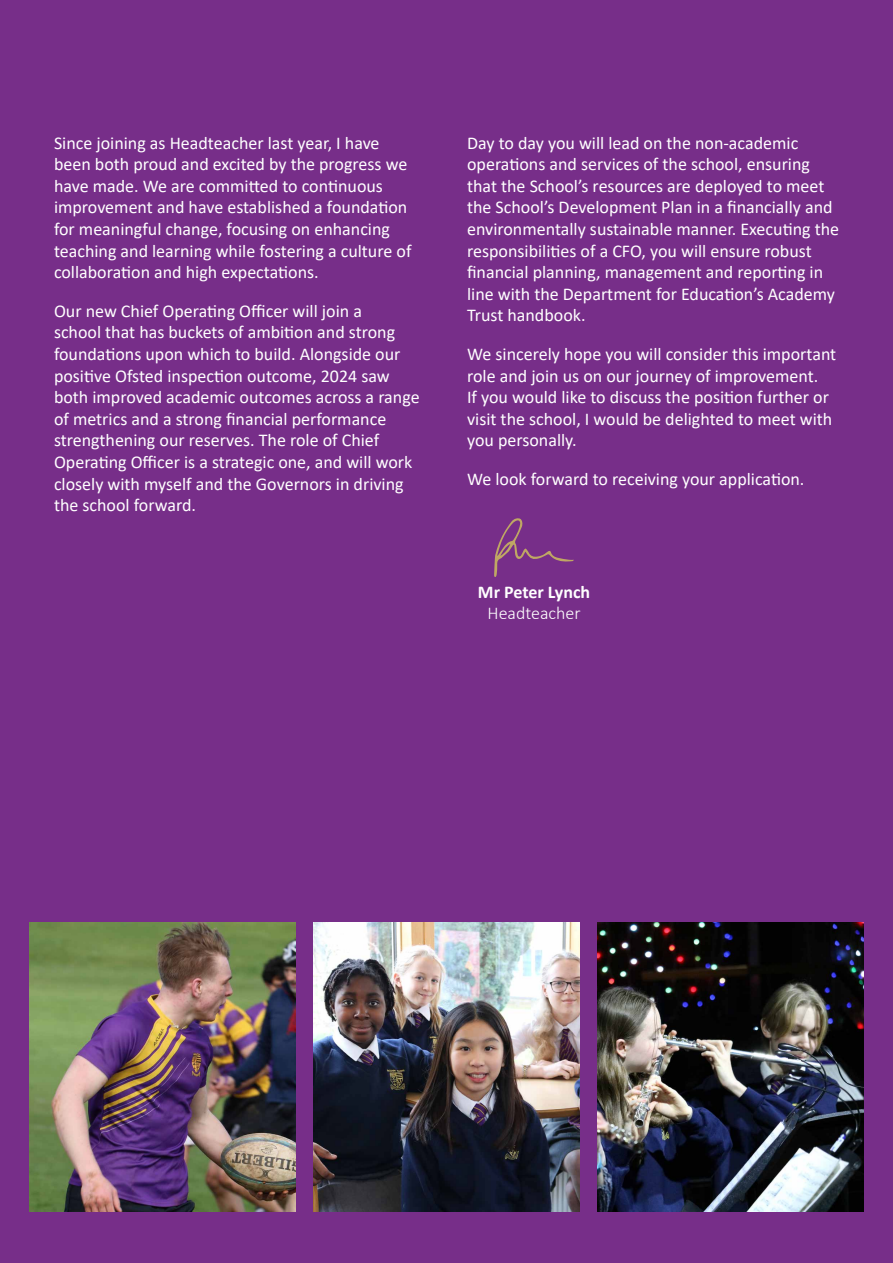
<style>
.page{position:relative;width:893px;height:1263px;background:#772e89}
.page>*{position:absolute;margin:0;border:0;box-sizing:border-box;transform-origin:0 0}
.Paragraph{font:18px/21.6px "Calibri";color:#fff}
.t1{font:700 18px "Calibri";color:#fff}
.t2{font:300 18px "Calibri";color:#fff}
</style>
<div class="page">
<img style="left:30px;top:923px;width:266px;height:289px">
<img style="left:314px;top:923px;width:265px;height:289px">
<img style="left:597px;top:923px;width:266px;height:289px">
<svg style="left:494px;top:518px;width:80px;height:59px"></svg>
<p class="Paragraph" style="left:54px;top:131px;width:359px">Since joining as Headteacher last year, I have been both proud and excited by the progress we have made. We are committed to continuous improvement and have established a foundation for meaningful change, focusing on enhancing teaching and learning while fostering a culture of collaboration and high expectations.</p>
<p class="Paragraph" style="left:54px;top:299px;width:367px">Our new Chief Operating Officer will join a<br>school that has buckets of ambition and strong foundations upon which to build. Alongside our positive Ofsted inspection outcome, 2024 saw both improved academic outcomes across a range of metrics and a strong financial performance strengthening our reserves. The role of Chief Operating Officer is a strategic one, and will work closely with myself and the Governors in driving the school forward.</p>
<p class="Paragraph" style="left:467px;top:131px;width:373px">Day to day you will lead on the non-academic operations and services of the school, ensuring that the School’s resources are deployed to meet the School’s Development Plan in a financially and environmentally sustainable manner. Executing the responsibilities of a CFO, you will ensure robust financial planning, management and reporting in line with the Department for Education’s Academy Trust handbook.</p>
<p class="Paragraph" style="left:467px;top:343px;width:371px">We sincerely hope you will consider this important role and join us on our journey of improvement.<br>If you would like to discuss the position further or visit the school, I would be delighted to meet with you personally.</p>
<p class="Paragraph" style="left:467px;top:468px;width:339px">We look forward to receiving your application.</p>
<p class="t1" style="left:478px;top:579px;width:114px">Mr Peter Lynch</p>
<p class="t2" style="left:488px;top:602px;width:95px">Headteacher</p>
</div>
